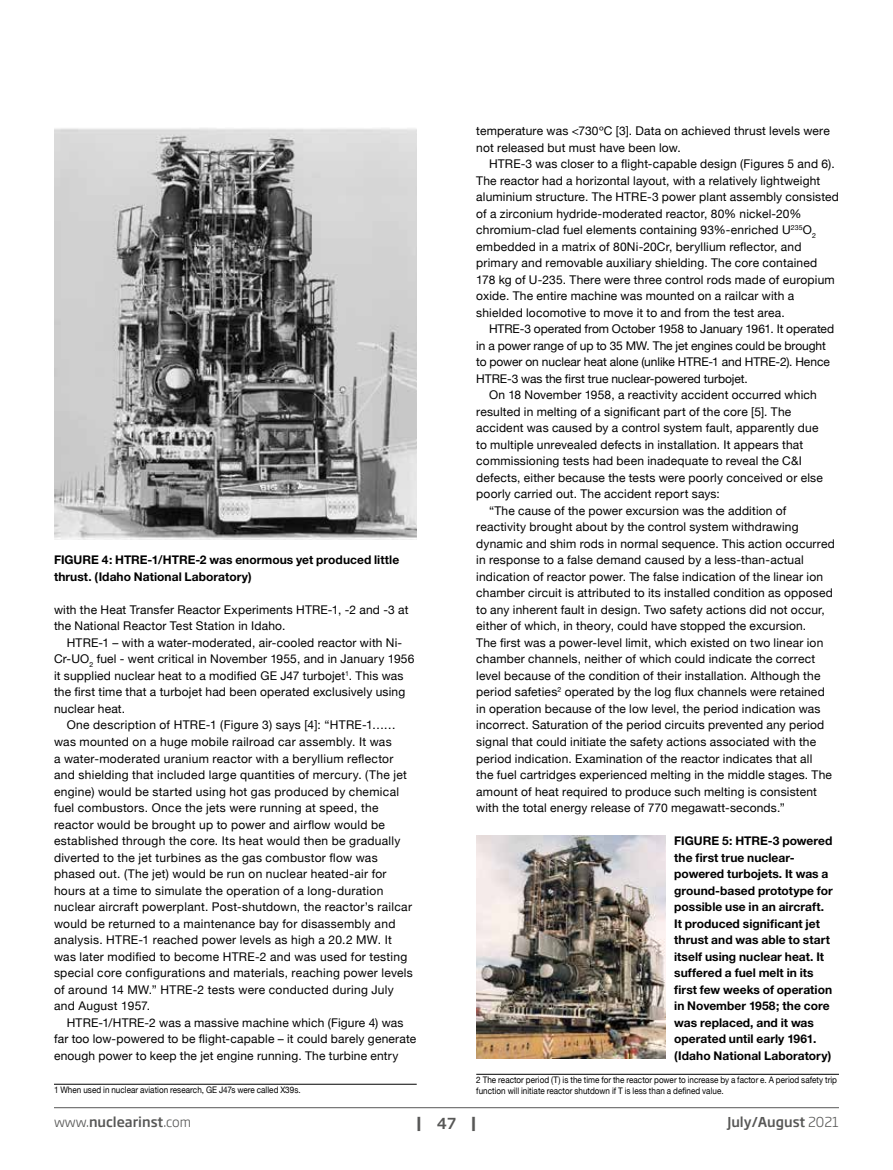
<style>
.page{position:relative;width:893px;height:1170px;background:#fff}
.page>*{position:absolute;margin:0;border:0;box-sizing:border-box;transform-origin:0 0}
.t1{font:700 15px "Soho Gothic Pro";color:#575756}
.t2{font:500 13.5px "Soho Gothic Pro";color:#575756}
.t3{font:12px/16.5px "Helvetica Neue";letter-spacing:.015em;color:#000}
.t4{font:700 12px/16.5px "Helvetica Neue";letter-spacing:.005em;color:#000}
.t5{font:12px/16.5px "Helvetica Neue";letter-spacing:-.005em;color:#000}
.t6{font:9px "Helvetica Neue";letter-spacing:.005em;color:#000;scale:.9 1}
.s1{font-weight:300}
.s2{font-weight:500}
</style>
<div class="page">
<hr style="left:54px;top:1107px;width:785px;height:1px;background:#575756">
<img style="left:54px;top:128px;width:363px;height:412px">
<img style="left:476px;top:835px;width:190px;height:223px">
<hr style="left:476px;top:1073px;width:363px;height:1px;background:#000">
<hr style="left:54px;top:1083px;width:363px;height:1px;background:#000">
<p class="t3" style="left:476px;top:123px;width:355px">temperature was &lt;730ºC [3]. Data on achieved thrust levels were not released but must have been low.</p>
<p class="t3" style="left:476px;top:156px;width:364px;text-indent:13px">HTRE-3 was closer to a flight-capable design (Figures 5 and 6).<br>The reactor had a horizontal layout, with a relatively lightweight aluminium structure. The HTRE-3 power plant assembly consisted of a zirconium hydride-moderated reactor, 80% nickel-20% chromium-clad fuel elements containing 93%-enriched U<sup>235</sup>O<sub>2 </sub>embedded in a matrix of 80Ni-20Cr, beryllium reflector, and primary and removable auxiliary shielding. The core contained 178 kg of U-235. There were three control rods made of europium oxide. The entire machine was mounted on a railcar with a shielded locomotive to move it to and from the test area.</p>
<p class="t5" style="left:476px;top:321px;width:359px;text-indent:13px">HTRE-3 operated from October 1958 to January 1961. It operated in a power range of up to 35 MW. The jet engines could be brought to power on nuclear heat alone (unlike HTRE-1 and HTRE-2). Hence HTRE-3 was the first true nuclear-powered turbojet.</p>
<p class="t3" style="left:489px;top:387px;width:329px">On 18 November 1958, a reactivity accident occurred which</p>
<p class="t3" style="left:476px;top:404px;width:317px">resulted in melting of a significant part of the core [5]. The</p>
<p class="t3" style="left:476px;top:420px;width:344px">accident was caused by a control system fault, apparently due</p>
<p class="t3" style="left:476px;top:437px;width:328px">to multiple unrevealed defects in installation. It appears that</p>
<p class="t3" style="left:476px;top:453px;width:327px">commissioning tests had been inadequate to reveal the C&amp;I</p>
<p class="t3" style="left:476px;top:470px;width:348px">defects, either because the tests were poorly conceived or else</p>
<p class="t3" style="left:476px;top:486px;width:245px">poorly carried out. The accident report says:</p>
<p class="t3" style="left:489px;top:503px;width:299px">“The cause of the power excursion was the addition of</p>
<p class="t3" style="left:476px;top:519px;width:324px">reactivity brought about by the control system withdrawing</p>
<p class="t3" style="left:476px;top:536px;width:360px">dynamic and shim rods in normal sequence. This action occurred</p>
<p class="t3" style="left:476px;top:552px;width:329px">in response to a false demand caused by a less-than-actual</p>
<p class="t3" style="left:476px;top:569px;width:348px">indication of reactor power. The false indication of the linear ion</p>
<p class="t3" style="left:476px;top:585px;width:358px">chamber circuit is attributed to its installed condition as opposed</p>
<p class="t3" style="left:476px;top:602px;width:350px">to any inherent fault in design. Two safety actions did not occur,</p>
<p class="t3" style="left:476px;top:618px;width:331px">either of which, in theory, could have stopped the excursion.</p>
<p class="t3" style="left:476px;top:635px;width:349px">The first was a power-level limit, which existed on two linear ion</p>
<p class="t3" style="left:476px;top:651px;width:340px">chamber channels, neither of which could indicate the correct</p>
<p class="t3" style="left:476px;top:668px;width:346px">level because of the condition of their installation. Although the</p>
<p class="t3" style="left:476px;top:684px;width:350px">period safeties<sup>2</sup> operated by the log flux channels were retained</p>
<p class="t3" style="left:476px;top:701px;width:346px">in operation because of the low level, the period indication was</p>
<p class="t3" style="left:476px;top:717px;width:350px">incorrect. Saturation of the period circuits prevented any period</p>
<p class="t3" style="left:476px;top:734px;width:341px">signal that could initiate the safety actions associated with the</p>
<p class="t3" style="left:476px;top:750px;width:338px">period indication. Examination of the reactor indicates that all</p>
<p class="t3" style="left:476px;top:767px;width:357px">the fuel cartridges experienced melting in the middle stages. The</p>
<p class="t3" style="left:476px;top:783px;width:342px">amount of heat required to produce such melting is consistent</p>
<p class="t3" style="left:476px;top:800px;width:310px">with the total energy release of 770 megawatt-seconds.”</p>
<p class="t4" style="left:54px;top:551px;width:347px">FIGURE 4: HTRE-1/HTRE-2 was enormous yet produced little thrust. (Idaho National Laboratory)</p>
<p class="t3" style="left:54px;top:602px;width:356px">with the Heat Transfer Reactor Experiments HTRE-1, -2 and -3 at the National Reactor Test Station in Idaho.</p>
<p class="t3" style="left:67px;top:635px;width:337px">HTRE-1 – with a water-moderated, air-cooled reactor with Ni-</p>
<p class="t3" style="left:54px;top:651px;width:362px">Cr-UO<sub>2</sub> fuel - went critical in November 1955, and in January 1956</p>
<p class="t3" style="left:54px;top:668px;width:351px">it supplied nuclear heat to a modified GE J47 turbojet<sup>1</sup>. This was</p>
<p class="t3" style="left:54px;top:684px;width:353px">the first time that a turbojet had been operated exclusively using</p>
<p class="t3" style="left:54px;top:701px;width:73px">nuclear heat.</p>
<p class="t3" style="left:67px;top:717px;width:331px">One description of HTRE-1 (Figure 3) says [4]: “HTRE-1……</p>
<p class="t3" style="left:54px;top:734px;width:339px">was mounted on a huge mobile railroad car assembly. It was</p>
<p class="t3" style="left:54px;top:750px;width:341px">a water-moderated uranium reactor with a beryllium reflector</p>
<p class="t3" style="left:54px;top:767px;width:354px">and shielding that included large quantities of mercury. (The jet</p>
<p class="t3" style="left:54px;top:783px;width:347px">engine) would be started using hot gas produced by chemical</p>
<p class="t3" style="left:54px;top:800px;width:326px">fuel combustors. Once the jets were running at speed, the</p>
<p class="t3" style="left:54px;top:816px;width:333px">reactor would be brought up to power and airflow would be</p>
<p class="t3" style="left:54px;top:833px;width:348px">established through the core. Its heat would then be gradually</p>
<p class="t3" style="left:54px;top:849px;width:325px">diverted to the jet turbines as the gas combustor flow was</p>
<p class="t3" style="left:54px;top:866px;width:334px">phased out. (The jet) would be run on nuclear heated-air for</p>
<p class="t3" style="left:54px;top:882px;width:331px">hours at a time to simulate the operation of a long-duration</p>
<p class="t3" style="left:54px;top:899px;width:360px">nuclear aircraft powerplant. Post-shutdown, the reactor’s railcar</p>
<p class="t3" style="left:54px;top:915px;width:343px">would be returned to a maintenance bay for disassembly and</p>
<p class="t3" style="left:54px;top:932px;width:339px">analysis. HTRE-1 reached power levels as high a 20.2 MW. It</p>
<p class="t3" style="left:54px;top:948px;width:355px">was later modified to become HTRE-2 and was used for testing</p>
<p class="t3" style="left:54px;top:965px;width:360px">special core configurations and materials, reaching power levels</p>
<p class="t3" style="left:54px;top:981px;width:341px">of around 14 MW.” HTRE-2 tests were conducted during July</p>
<p class="t3" style="left:54px;top:998px;width:98px">and August 1957.</p>
<p class="t3" style="left:67px;top:1014px;width:338px">HTRE-1/HTRE-2 was a massive machine which (Figure 4) was</p>
<p class="t3" style="left:54px;top:1031px;width:364px">far too low-powered to be flight-capable – it could barely generate</p>
<p class="t3" style="left:54px;top:1047px;width:346px">enough power to keep the jet engine running. The turbine entry</p>
<p class="t4" style="left:674px;top:832px;width:160px">FIGURE 5: HTRE-3 powered the first true nuclear&shy;powered turbojets. It was a ground-based prototype for possible use in an aircraft.<br>It produced significant jet thrust and was able to start itself using nuclear heat. It suffered a fuel melt in its first few weeks of operation in November 1958; the core was replaced, and it was operated until early 1961. (Idaho National Laboratory)</p>
<p class="t6" style="left:476px;top:1073px;width:402px">2 The reactor period (T) is the time for the reactor power to increase by a factor e. A period safety trip</p>
<p class="t6" style="left:54px;top:1083px;width:276px">1 When used in nuclear aviation research, GE J47s were called X39s.</p>
<p class="t6" style="left:476px;top:1083px;width:276px">function will initiate reactor shutdown if T is less than a defined value.</p>
<p class="t2" style="left:54px;top:1110px;width:139px"><span class="s1">www.</span>nuclearinst<span class="s1">.com</span></p>
<p class="t1" style="left:417px;top:1110px;width:61px">| <span class="s2">47</span> |</p>
<p class="t2" style="left:727px;top:1110px;width:113px">July/August <span class="s1">2021</span></p>
</div>
